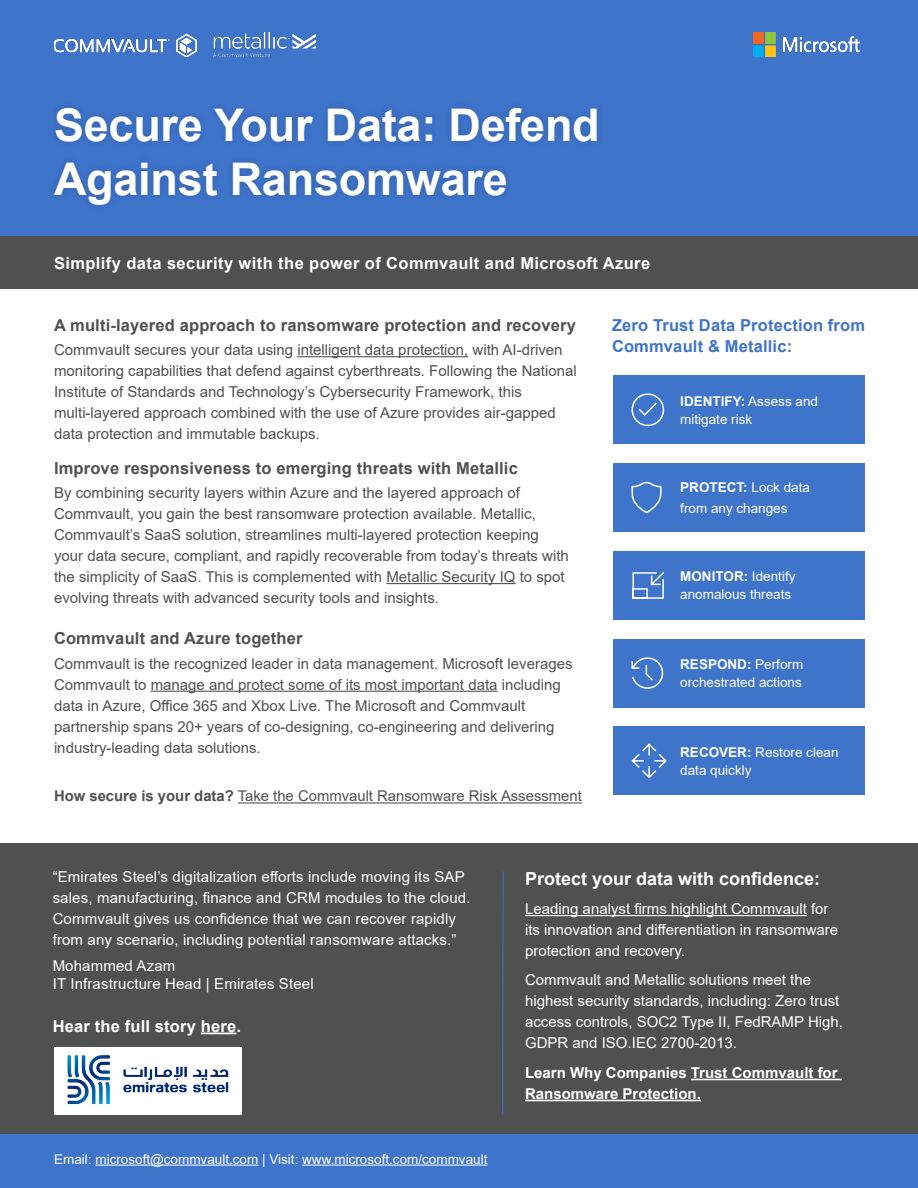
<style>
.page{position:relative;width:918px;height:1188px;background:#fff}
.page>*{position:absolute;margin:0;border:0;box-sizing:border-box;transform-origin:0 0}
.t1{font:700 45px/54px "Arial";letter-spacing:-.005em;color:#fff}
.t2{font:700 18px "Arial";color:#fff}
.t3{font:700 16.5px "Arial";letter-spacing:.025em;color:#fff}
.t4{font:700 16.5px "Arial";letter-spacing:.01em;color:#4f5151}
.t5{font:700 16.5px/21px "Arial";letter-spacing:.01em;color:#3f74cb}
.Body_Copy{font:15px/21px "Arial";color:#4f5151}
.Body_Copy-2{font:15px/21px "Arial";letter-spacing:.01em;color:#fff}
.Bullets___Main_Dark{font:15px/21px "Arial";color:#fff}
.Bullets___Main_Dark-2{font:700 15px/21px "Arial";color:#fff}
.Body_Copy-3{font:14.85px "Arial";color:#4f5151}
.Body_Copy_9pt{font:13.5px/18px "Arial";color:#fff}
.Body_Copy_9pt-2{font:700 13.5px "Arial";color:#fff}
.s1{font-weight:700}
.s2{font-weight:400}
</style>
<div class="page">
<div style="left:0;top:0;width:918px;height:254px;background:#3f74cb"></div>
<img style="left:753px;top:33px;width:107px;height:23px">
<img style="left:54px;top:33px;width:143px;height:23px">
<img style="left:213px;top:33px;width:102px;height:23px">
<div style="left:0;top:844px;width:918px;height:290px;background:#4f5150"></div>
<hr style="left:502px;top:872px;width:2px;height:243px;background:#3f74cb">
<hr style="left:201px;top:1033px;width:35px;height:1px;background:#fff">
<hr style="left:525px;top:915px;width:282px;height:1px;background:#fff">
<hr style="left:691px;top:1079px;width:151px;height:1px;background:#fff">
<hr style="left:525px;top:1100px;width:176px;height:1px;background:#fff">
<div style="left:0;top:236px;width:918px;height:53px;background:#4f5150"></div>
<div style="left:0;top:1134px;width:918px;height:54px;background:#3f74cb"></div>
<div style="left:47px;top:100px;width:558px;height:112px;background:#000;opacity:.16"></div>
<hr style="left:297px;top:356px;width:171px;height:1px;background:#4f5151">
<hr style="left:386px;top:583px;width:130px;height:1px;background:#4f5151">
<hr style="left:151px;top:691px;width:347px;height:1px;background:#4f5151">
<hr style="left:238px;top:802px;width:344px;height:2px;background:#4f5151">
<div style="left:613px;top:375px;width:251px;height:69px;background:#3f74cb"></div>
<div style="left:613px;top:463px;width:251px;height:69px;background:#3f74cb"></div>
<svg style="left:631px;top:393px;width:34px;height:34px"></svg>
<div style="left:613px;top:639px;width:251px;height:69px;background:#3f74cb"></div>
<svg style="left:631px;top:657px;width:33px;height:32px"></svg>
<div style="left:613px;top:726px;width:251px;height:69px;background:#3f74cb"></div>
<svg style="left:631px;top:743px;width:36px;height:36px"></svg>
<div style="left:613px;top:551px;width:251px;height:69px;background:#3f74cb"></div>
<svg style="left:632px;top:572px;width:32px;height:27px"></svg>
<div style="left:55px;top:1047px;width:187px;height:68px;background:#fff"></div>
<hr style="left:95px;top:1165px;width:163px;height:1px;background:#fff">
<hr style="left:302px;top:1165px;width:185px;height:1px;background:#fff">
<img style="left:67px;top:1055px;width:162px;height:49px">
<svg style="left:631px;top:481px;width:31px;height:33px"></svg>
<p class="t1" style="left:54px;top:99px;width:547px">Secure Your Data: Defend<br>Against Ransomware</p>
<h3 class="t3" style="left:54px;top:251px;width:598px">Simplify data security with the power of Commvault and Microsoft Azure</h3>
<p class="t3" style="left:54px;top:251px;width:573px">LOREM IPSUM DOLOR SIT AMET, CONSECTETUER ADIPISCING ELIT.</p>
<h3 class="t4" style="left:54px;top:313px;width:524px">A multi-layered approach to ransomware protection and recovery</h3>
<p class="Body_Copy" style="left:54px;top:339px;width:524px">Commvault secures your data using intelligent data protection, with AI-driven monitoring capabilities that defend against cyberthreats. Following the National Institute of Standards and Technology’s Cybersecurity Framework, this multi-layered approach combined with the use of Azure provides air-gapped data protection and immutable backups.</p>
<h3 class="t4" style="left:54px;top:456px;width:465px">Improve responsiveness to emerging threats with Metallic</h3>
<p class="Body_Copy" style="left:54px;top:482px;width:516px">By combining security layers within Azure and the layered approach of Commvault, you gain the best ransomware protection available. Metallic️, Commvault’s SaaS solution, streamlines multi-layered protection keeping your data secure, compliant, and rapidly recoverable from today’s threats with the simplicity of SaaS. This is complemented with Metallic Security IQ to spot evolving threats with advanced security tools and insights.</p>
<h3 class="t4" style="left:54px;top:627px;width:250px">Commvault and Azure together</h3>
<p class="Body_Copy" style="left:54px;top:653px;width:520px">Commvault is the recognized leader in data management. Microsoft leverages Commvault to manage and protect some of its most important data including data in Azure, Office 365 and Xbox Live. The Microsoft and Commvault partnership spans 20+ years of co-designing, co-engineering and delivering industry-leading data solutions.</p>
<p class="Body_Copy-3" style="left:54px;top:786px;width:529px"><span class="s1">How secure is your data?</span> Take the Commvault Ransomware Risk Assessment</p>
<h3 class="t5" style="left:612px;top:315px;width:255px">Zero Trust Data Protection from<br>Commvault &amp; Metallic:</h3>
<p class="Body_Copy_9pt" style="left:680px;top:392px;width:139px"><span class="s1">IDENTIFY:</span> Assess and mitigate risk</p>
<p class="Body_Copy_9pt-2" style="left:680px;top:478px;width:131px">PROTECT: <span class="s2">Lock data</span></p>
<p class="Body_Copy_9pt" style="left:680px;top:499px;width:109px">from any changes</p>
<p class="Body_Copy_9pt" style="left:680px;top:567px;width:117px"><span class="s1">MONITOR:</span> Identify anomalous threats</p>
<p class="Body_Copy_9pt" style="left:680px;top:655px;width:125px"><span class="s1">RESPOND:</span> Perform orchestrated actions</p>
<p class="Body_Copy_9pt" style="left:680px;top:743px;width:160px"><span class="s1">RECOVER:</span> Restore clean data quickly</p>
<p class="Body_Copy-2" style="left:53px;top:867px;width:419px">“Emirates Steel’s digitalization efforts include moving its SAP sales, manufacturing, finance and CRM modules to the cloud.<br>Commvault gives us confidence that we can recover rapidly from any scenario, including potential ransomware attacks.”</p>
<p class="Body_Copy-2" style="left:53px;top:957px;width:263px;line-height:18px">Mohammed Azam<br>IT Infrastructure Head | Emirates Steel</p>
<h3 class="t3" style="left:53px;top:1014px;width:190px">Hear the full story here.</h3>
<h3 class="t2" style="left:525px;top:866px;width:297px">Protect your data with confidence:</h3>
<p class="Bullets___Main_Dark" style="left:525px;top:898px;width:315px">Leading analyst firms highlight Commvault for its innovation and differentiation in ransomware protection and recovery.</p>
<p class="Bullets___Main_Dark" style="left:525px;top:970px;width:319px">Commvault and Metallic solutions meet the highest security standards, including: Zero trust access controls, SOC2 Type II, FedRAMP High, GDPR and ISO.IEC 2700-2013.</p>
<p class="Bullets___Main_Dark-2" style="left:525px;top:1062px;width:314px">Learn Why Companies Trust Commvault for<br>Ransomware Protection.</p>
<p class="Body_Copy_9pt" style="left:54px;top:1150px;width:435px">Email: microsoft@commvault.com | Visit: www.microsoft.com/commvault</p>
<p class="Body_Copy-2" style="left:54px;top:1151px;width:573px"><span class="s1">Learn More:</span> Email: microsoft@commvault.com | Visit: www.microsoft.com/commvault</p>
</div>
